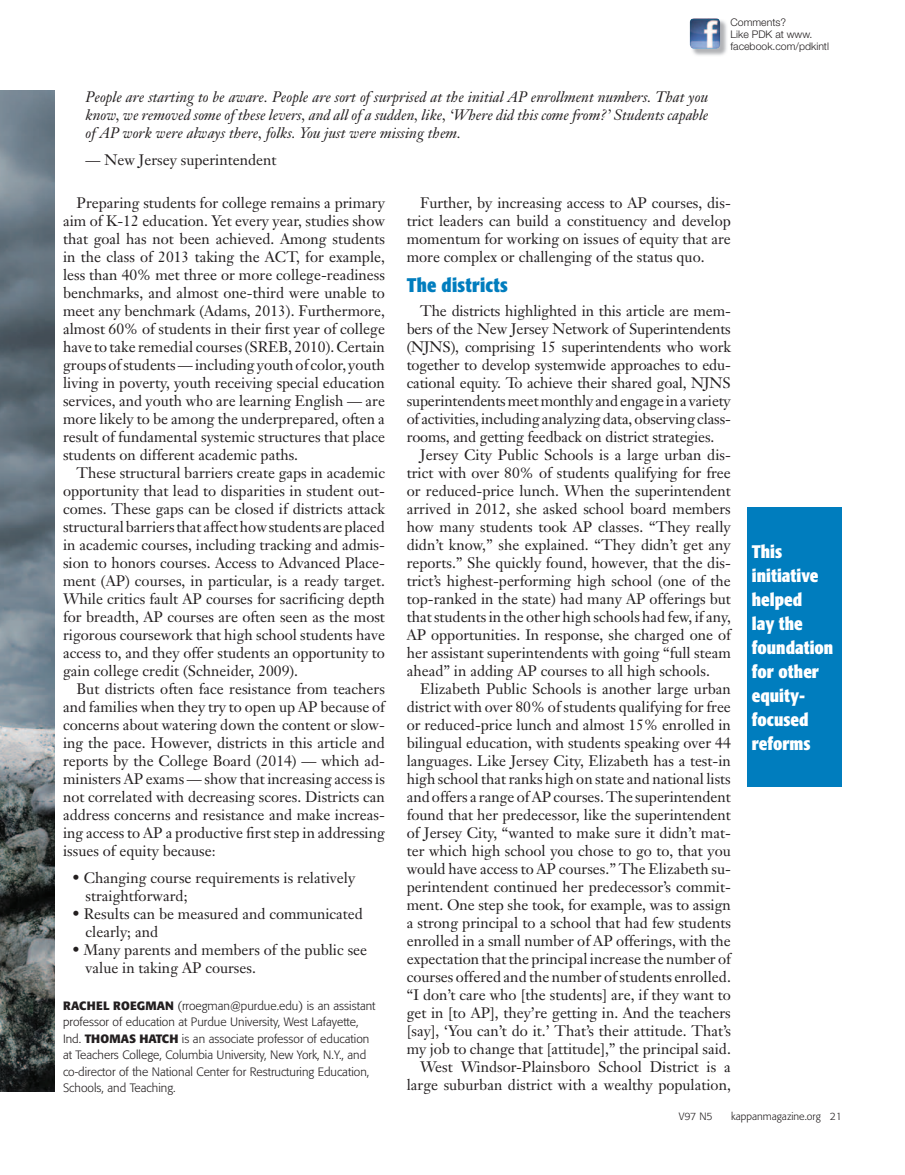
<style>
.page{position:relative;width:905px;height:1175px;background:#fff}
.page>*{position:absolute;margin:0;border:0;box-sizing:border-box;transform-origin:0 0}
.t1{font:700 condensed 19.5px "Formata";letter-spacing:.01em;color:#007dbe}
.t2{font:700 condensed 18px/24px "Formata";color:#fff}
.t3{font:15px/18px "Janson Text";color:#231f20;text-align:justify}
.t4{font:italic 15px/18px "Janson Text";color:#231f20;text-align:justify}
.t5{font:300 12px/16.5px "Formata";color:#231f20}
.t6{font:300 10.5px/12px "Helvetica Neue";color:#231f20}
.t7{font:300 10.5px "Formata";color:#231f20}
.s1{font-weight:700}
</style>
<div class="page">
<img style="left:692px;top:20px;width:35px;height:36px">
<img style="left:689px;top:18px;width:31px;height:31px">
<img style="left:1px;top:90px;width:53px;height:1001px">
<img style="left:0;top:90px;width:1px;height:1001px">
<div style="left:747px;top:508px;width:95px;height:279px;background:#007dbe"></div>
<p class="t4" style="left:86px;top:87px;width:624px">People are starting to be aware. People are sort of surprised at the initial AP enrollment numbers. That you know, we removed some of these levers, and all of a sudden, like, ‘Where did this come from?’ Students capable of AP work were always there, folks. You just were missing them.</p>
<p class="t3" style="left:86px;top:150px;width:192px">— New Jersey superintendent</p>
<p class="t6" style="left:730px;top:16px;width:100px">Comments?<br>Like PDK at www. facebook.com/pdkintl</p>
<p class="t3" style="left:63px;top:193px;width:323px;text-indent:14px">Preparing students for college remains a primary aim of K-12 education. Yet every year, studies show that goal has not been achieved. Among students in the class of 2013 taking the ACT, for example, less than 40% met three or more college-readiness benchmarks, and almost one-third were unable to meet any benchmark (Adams, 2013). Furthermore, almost 60% of students in their first year of college have to take remedial courses (SREB, 2010). Certain groups of students — including youth of color, youth living in poverty, youth receiving special education services, and youth who are learning English — are more likely to be among the underprepared, often a result of fundamental systemic structures that place students on different academic paths.</p>
<p class="t3" style="left:63px;top:463px;width:323px;text-indent:14px">These structural barriers create gaps in academic opportunity that lead to disparities in student out&shy;comes. These gaps can be closed if districts attack structural barriers that affect how students are placed in academic courses, including tracking and admis&shy;sion to honors courses. Access to Advanced Place&shy;ment (AP) courses, in particular, is a ready target.<br>While critics fault AP courses for sacrificing depth for breadth, AP courses are often seen as the most rigorous coursework that high school students have access to, and they offer students an opportunity to gain college credit (Schneider, 2009).</p>
<p class="t3" style="left:63px;top:679px;width:323px;text-indent:14px">But districts often face resistance from teachers and families when they try to open up AP because of concerns about watering down the content or slow&shy;ing the pace. However, districts in this article and reports by the College Board (2014) — which ad&shy;ministers AP exams — show that increasing access is not correlated with decreasing scores. Districts can address concerns and resistance and make increas&shy;ing access to AP a productive first step in addressing issues of equity because:</p>
<p class="t3" style="left:86px;top:868px;width:271px;text-indent:-14px">• Changing course requirements is relatively straightforward;</p>
<p class="t3" style="left:86px;top:904px;width:279px;text-indent:-14px">• Results can be measured and communicated clearly; and</p>
<p class="t3" style="left:86px;top:940px;width:283px;text-indent:-14px">• Many parents and members of the public see value in taking AP courses.</p>
<p class="t5" style="left:63px;top:997px;width:314px"><span class="s1">RACHEL ROEGMAN</span> (rroegman@purdue.edu) is an assistant professor of education at Purdue University, West Lafayette, Ind. <span class="s1">THOMAS HATCH</span> is an associate professor of education at Teachers College, Columbia University, New York, N.Y., and co-director of the National Center for Restructuring Education, Schools, and Teaching.</p>
<p class="t3" style="left:407px;top:193px;width:325px;text-indent:14px">Further, by increasing access to AP courses, dis&shy;trict leaders can build a constituency and develop momentum for working on issues of equity that are more complex or challenging of the status quo.</p>
<h1 class="t1" style="left:406px;top:273px;width:103px">The districts</h1>
<p class="t3" style="left:406px;top:301px;width:326px;text-indent:14px">The districts highlighted in this article are mem&shy;bers of the New Jersey Network of Superintendents (NJNS), comprising 15 superintendents who work together to develop systemwide approaches to edu&shy;cational equity. To achieve their shared goal, NJNS superintendents meet monthly and engage in a variety of activities, including analyzing data, observing class&shy;rooms, and getting feedback on district strategies.</p>
<p class="t3" style="left:406px;top:445px;width:326px;text-indent:14px">Jersey City Public Schools is a large urban dis&shy;trict with over 80% of students qualifying for free or reduced-price lunch. When the superintendent arrived in 2012, she asked school board members how many students took AP classes. “They really didn’t know,” she explained. “They didn’t get any reports.” She quickly found, however, that the dis&shy;trict’s highest-performing high school (one of the top-ranked in the state) had many AP offerings but that students in the other high schools had few, if any, AP opportunities. In response, she charged one of her assistant superintendents with going “full steam ahead” in adding AP courses to all high schools.</p>
<p class="t3" style="left:406px;top:679px;width:326px;text-align:right">Elizabeth Public Schools is another large urban district with over 80% of students qualifying for free or reduced-price lunch and almost 15% enrolled in bilingual education, with students speaking over 44 languages. Like Jersey City, Elizabeth has a test-in high school that ranks high on state and national lists and offers a range of AP courses. The superintendent found that her predecessor, like the superintendent of Jersey City, “wanted to make sure it didn’t mat&shy;ter which high school you chose to go to, that you would have access to AP courses.” The Elizabeth su&shy;perintendent continued her predecessor’s commit&shy;ment. One step she took, for example, was to assign a strong principal to a school that had few students enrolled in a small number of AP offerings, with the expectation that the principal increase the number of courses offered and the number of students enrolled. “I don’t care who [the students] are, if they want to get in [to AP], they’re getting in. And the teachers [say], ‘You can’t do it.’ That’s their attitude. That’s my job to change that [attitude],” the principal said.<br>West Windsor-Plainsboro School District is a large suburban district with a wealthy population,</p>
<p class="t2" style="left:752px;top:540px;width:83px">This initiative helped<br>lay the foundation for other equity&shy;focused reforms</p>
<p class="t7" style="left:678px;top:1110px;width:35px">V97 N5</p>
<p class="t7" style="left:731px;top:1110px;width:112px">kappanmagazine.org 21</p>
</div>
